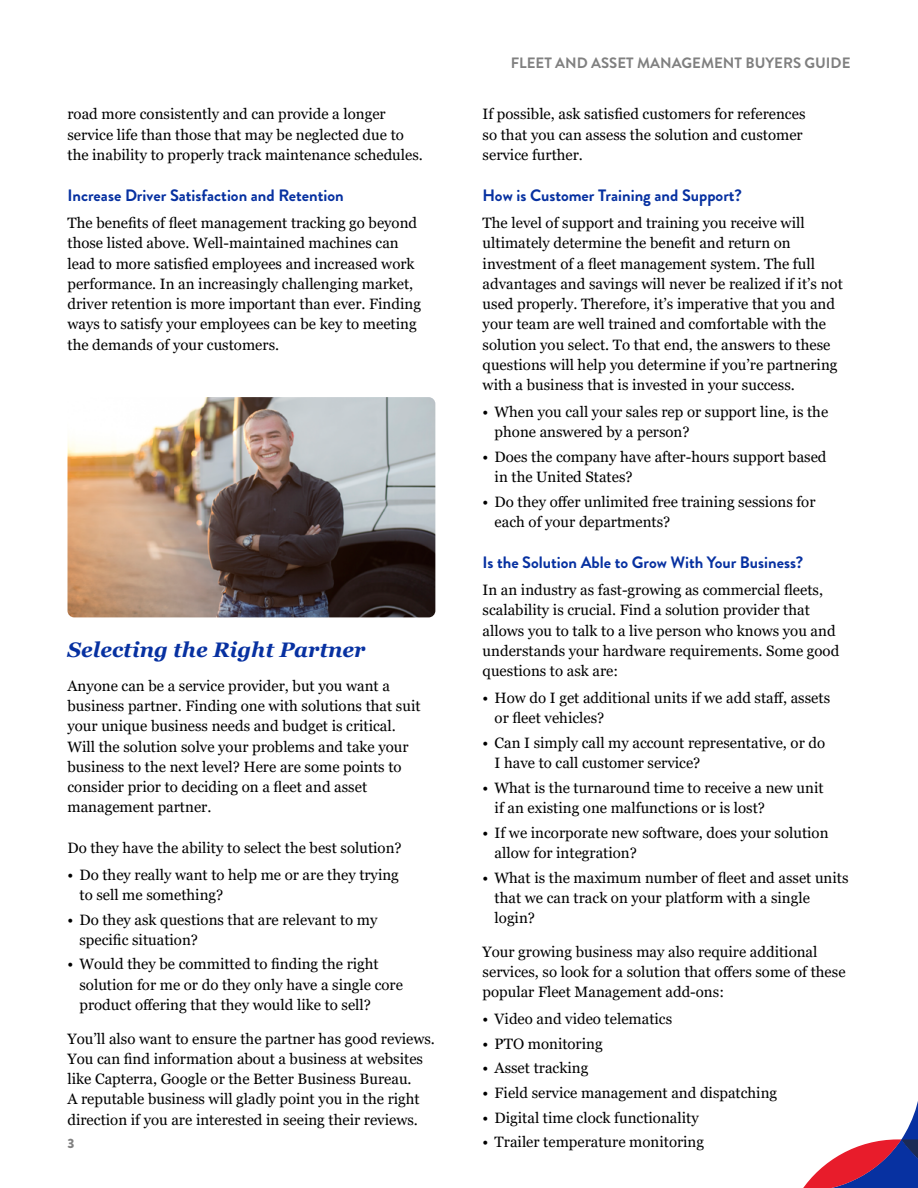
<style>
.page{position:relative;width:918px;height:1188px;background:#fff}
.page>*{position:absolute;margin:0;border:0;box-sizing:border-box;transform-origin:0 0}
.t1{font:italic 700 21px "Georgia";color:#0731a1}
.t2{font:700 16.5px "Brandon Grotesque";color:#0731a1}
.t3{font:15px/20.2px "Georgia";color:#000}
.t4{font:700 15px "Brandon Grotesque";color:#808080}
.t5{font:900 13.5px "Brandon Grotesque";color:#808080}
</style>
<div class="page">
<img style="left:68px;top:397px;width:367px;height:220px">
<svg style="left:803px;top:1101px;width:115px;height:87px"></svg>
<p class="t3" style="left:68px;top:104px;width:357px">road more consistently and can provide a longer service life than those that may be neglected due to the inability to properly track maintenance schedules.</p>
<p class="t2" style="left:68px;top:184px;width:278px">Increase Driver Satisfaction and Retention</p>
<p class="t3" style="left:68px;top:213px;width:355px">The benefits of fleet management tracking go beyond those listed above. Well-maintained machines can lead to more satisfied employees and increased work performance. In an increasingly challenging market, driver retention is more important than ever. Finding ways to satisfy your employees can be key to meeting the demands of your customers.</p>
<h1 class="t1" style="left:68px;top:636px;width:300px">Selecting the Right Partner</h1>
<p class="t3" style="left:68px;top:676px;width:355px">Anyone can be a service provider, but you want a business partner. Finding one with solutions that suit your unique business needs and budget is critical.<br>Will the solution solve your problems and take your business to the next level? Here are some points to consider prior to deciding on a fleet and asset management partner.</p>
<p class="t3" style="left:68px;top:838px;width:336px">Do they have the ability to select the best solution?</p>
<p class="t3" style="left:79px;top:865px;width:321px;text-indent:-12px">• Do they really want to help me or are they trying to sell me something?</p>
<p class="t3" style="left:79px;top:910px;width:300px;text-indent:-12px">• Do they ask questions that are relevant to my specific situation?</p>
<p class="t3" style="left:79px;top:954px;width:325px;text-indent:-12px">• Would they be committed to finding the right solution for me or do they only have a single core product offering that they would like to sell?</p>
<p class="t3" style="left:67px;top:1029px;width:369px">You’ll also want to ensure the partner has good reviews.<br>You can find information about a business at websites like Capterra, Google or the Better Business Bureau.<br>A reputable business will gladly point you in the right direction if you are interested in seeing their reviews.</p>
<p class="t5" style="left:68px;top:1133px;width:8px">3</p>
<p class="t4" style="left:511px;top:52px;width:341px">FLEET AND ASSET MANAGEMENT BUYERS GUIDE</p>
<p class="t3" style="left:483px;top:104px;width:324px">If possible, ask satisfied customers for references so that you can assess the solution and customer service further.</p>
<p class="t2" style="left:483px;top:184px;width:261px">How is Customer Training and Support?</p>
<p class="t3" style="left:483px;top:213px;width:362px">The level of support and training you receive will ultimately determine the benefit and return on investment of a fleet management system. The full advantages and savings will never be realized if it’s not used properly. Therefore, it’s imperative that you and your team are well trained and comfortable with the solution you select. To that end, the answers to these questions will help you determine if you’re partnering with a business that is invested in your success.</p>
<p class="t3" style="left:495px;top:402px;width:335px;text-indent:-12px">• When you call your sales rep or support line, is the phone answered by a person?</p>
<p class="t3" style="left:495px;top:447px;width:333px;text-indent:-12px">• Does the company have after-hours support based in the United States?</p>
<p class="t3" style="left:495px;top:492px;width:322px;text-indent:-12px">• Do they offer unlimited free training sessions for each of your departments?</p>
<p class="t2" style="left:483px;top:551px;width:322px">Is the Solution Able to Grow With Your Business?</p>
<p class="t3" style="left:483px;top:580px;width:358px">In an industry as fast-growing as commercial fleets, scalability is crucial. Find a solution provider that allows you to talk to a live person who knows you and understands your hardware requirements. Some good questions to ask are:</p>
<p class="t3" style="left:495px;top:688px;width:337px;text-indent:-12px">• How do I get additional units if we add staff, assets or fleet vehicles?</p>
<p class="t3" style="left:495px;top:733px;width:332px;text-indent:-12px">• Can I simply call my account representative, or do<br>I have to call customer service?</p>
<p class="t3" style="left:495px;top:778px;width:330px;text-indent:-12px">• What is the turnaround time to receive a new unit if an existing one malfunctions or is lost?</p>
<p class="t3" style="left:495px;top:823px;width:335px;text-indent:-12px">• If we incorporate new software, does your solution allow for integration?</p>
<p class="t3" style="left:495px;top:868px;width:355px;text-indent:-12px">• What is the maximum number of fleet and asset units that we can track on your platform with a single login?</p>
<p class="t3" style="left:483px;top:942px;width:364px">Your growing business may also require additional services, so look for a solution that offers some of these popular Fleet Management add-ons:</p>
<p class="t3" style="left:483px;top:1009px;width:191px">• Video and video telematics</p>
<p class="t3" style="left:483px;top:1034px;width:122px">• PTO monitoring</p>
<p class="t3" style="left:483px;top:1058px;width:107px">• Asset tracking</p>
<p class="t3" style="left:483px;top:1083px;width:296px">• Field service management and dispatching</p>
<p class="t3" style="left:483px;top:1108px;width:218px">• Digital time clock functionality</p>
<p class="t3" style="left:483px;top:1132px;width:223px">• Trailer temperature monitoring</p>
</div>
